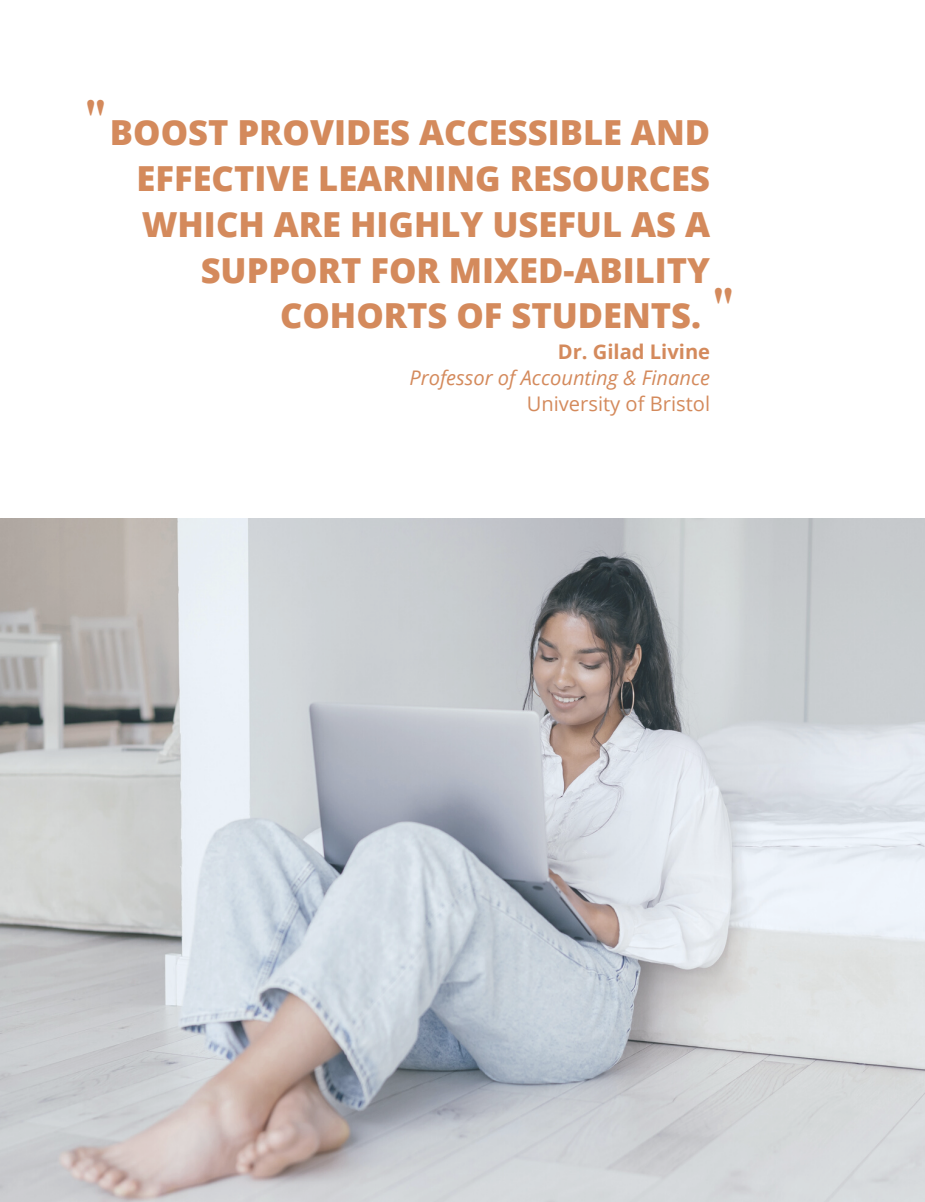
<style>
.page{position:relative;width:925px;height:1202px;background:#fff}
.page>*{position:absolute;margin:0;border:0;box-sizing:border-box;transform-origin:0 0}
.t1{font:48px "DM Serif Display";color:#d48a5c}
.t2{font:800 34.5px/45.9px "Open Sans";color:#d48a5c;text-align:right}
.t3{font:italic 20.1px "Open Sans";color:#d48a5c}
.t4{font:20.1px "Open Sans";color:#d48a5c}
.t5{font:700 20.1px "Open Sans";color:#d48a5c}
</style>
<div class="page">
<img style="left:0;top:518px;width:925px;height:683px">
<p class="t1" style="left:86px;top:85px;width:22px">"</p>
<p class="t2" style="left:110px;top:108px;width:602px">BOOST PROVIDES ACCESSIBLE AND<br>EFFECTIVE LEARNING RESOURCES<br>WHICH ARE HIGHLY USEFUL AS A<br>SUPPORT FOR MIXED-ABILITY<br>COHORTS OF STUDENTS.</p>
<p class="t5" style="left:558px;top:337px;width:154px">Dr. Gilad Livine</p>
<p class="t3" style="left:409px;top:363px;width:302px">Professor of Accounting &amp; Finance</p>
<p class="t4" style="left:527px;top:389px;width:185px">University of Bristol</p>
<p class="t1" style="left:713px;top:273px;width:22px">"</p>
</div>
